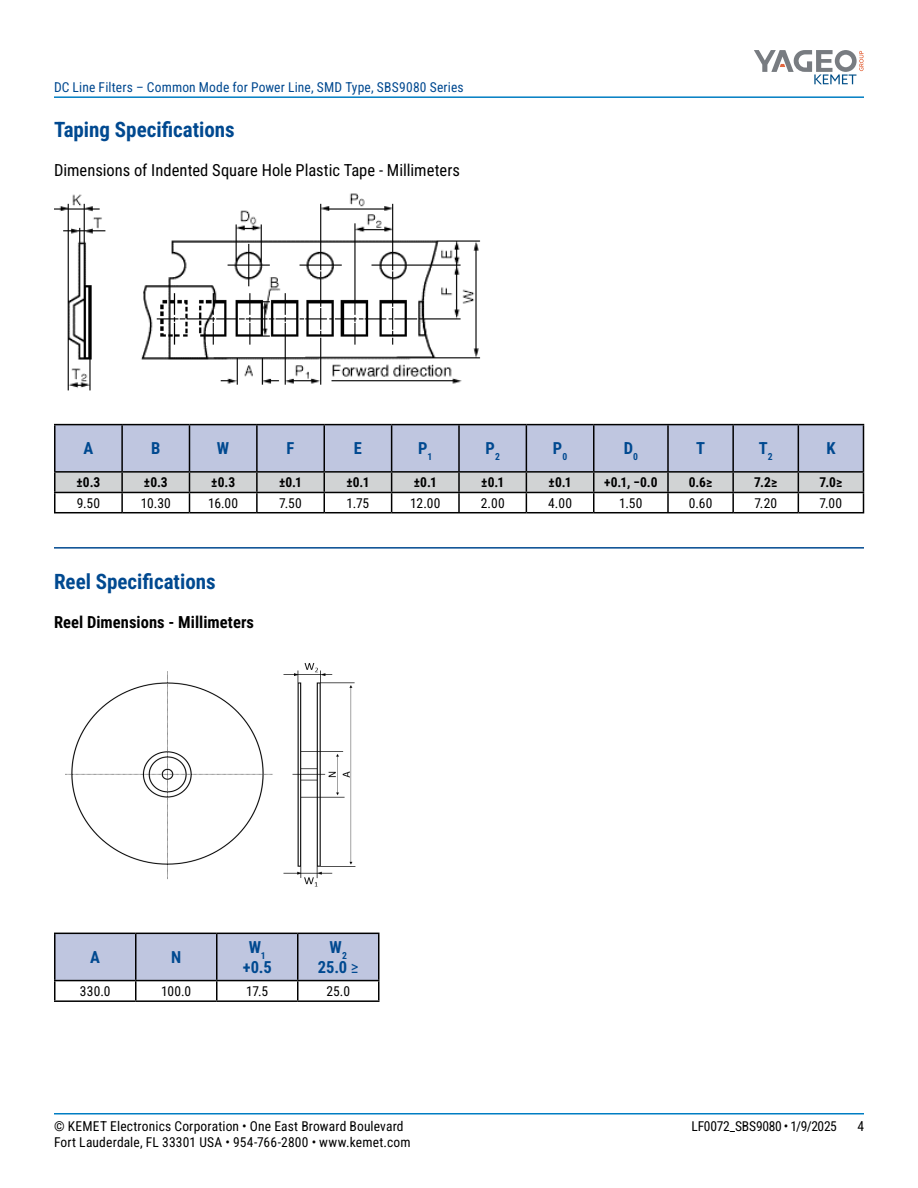
<style>
.page{position:relative;width:918px;height:1188px;background:#fff}
.page>*{position:absolute;margin:0;border:0;box-sizing:border-box;transform-origin:0 0}
.t1{font:700 21px "Roboto Condensed";color:#004990}
.t2{font:16.5px "Roboto Condensed";color:#000}
.t3{font:700 16.5px/19.8px "Roboto Condensed";color:#004990;text-align:center}
.t4{font:700 16.5px "Roboto Condensed";letter-spacing:.005em;color:#000}
.t5{font:13.5px "Roboto Condensed";letter-spacing:.01em;color:#000}
.t6{font:13.5px "Roboto Condensed";letter-spacing:.015em;color:#004990}
.t7{font:700 13.5px "Roboto Condensed";color:#000}
.t8{font:13.5px "Roboto Condensed";letter-spacing:-.02em;color:#000}
.s1{font-weight:400}
</style>
<div class="page">
<hr style="left:54px;top:1113px;width:810px;height:2px;background:#007dc3">
<hr style="left:54px;top:96px;width:810px;height:2px;background:#007dc3">
<svg style="left:754px;top:50px;width:110px;height:34px"></svg>
<hr style="left:54px;top:547px;width:810px;height:2px;background:#004990">
<img style="left:54px;top:193px;width:427px;height:198px">
<hr style="left:54px;top:424px;width:68px;height:1px;background:#000">
<hr style="left:122px;top:424px;width:68px;height:1px;background:#000">
<hr style="left:189px;top:424px;width:68px;height:1px;background:#000">
<hr style="left:257px;top:424px;width:67px;height:1px;background:#000">
<hr style="left:324px;top:424px;width:68px;height:1px;background:#000">
<hr style="left:392px;top:424px;width:67px;height:1px;background:#000">
<hr style="left:459px;top:424px;width:67px;height:1px;background:#000">
<hr style="left:526px;top:424px;width:68px;height:1px;background:#000">
<hr style="left:594px;top:424px;width:74px;height:1px;background:#000">
<hr style="left:668px;top:424px;width:65px;height:1px;background:#000">
<hr style="left:733px;top:424px;width:65px;height:1px;background:#000">
<hr style="left:798px;top:424px;width:66px;height:1px;background:#000">
<svg style="left:54px;top:425px;width:810px;height:87px"></svg>
<hr style="left:54px;top:512px;width:68px;height:1px;background:#000">
<hr style="left:122px;top:512px;width:68px;height:1px;background:#000">
<hr style="left:189px;top:512px;width:68px;height:1px;background:#000">
<hr style="left:257px;top:512px;width:67px;height:1px;background:#000">
<hr style="left:324px;top:512px;width:68px;height:1px;background:#000">
<hr style="left:392px;top:512px;width:67px;height:1px;background:#000">
<hr style="left:459px;top:512px;width:67px;height:1px;background:#000">
<hr style="left:526px;top:512px;width:68px;height:1px;background:#000">
<hr style="left:594px;top:512px;width:74px;height:1px;background:#000">
<hr style="left:668px;top:512px;width:65px;height:1px;background:#000">
<hr style="left:733px;top:512px;width:65px;height:1px;background:#000">
<hr style="left:798px;top:512px;width:66px;height:1px;background:#000">
<hr style="left:54px;top:492px;width:68px;height:1px;background:#000">
<hr style="left:122px;top:492px;width:68px;height:1px;background:#000">
<hr style="left:189px;top:492px;width:68px;height:1px;background:#000">
<hr style="left:257px;top:492px;width:67px;height:1px;background:#000">
<hr style="left:324px;top:492px;width:68px;height:1px;background:#000">
<hr style="left:392px;top:492px;width:67px;height:1px;background:#000">
<hr style="left:459px;top:492px;width:67px;height:1px;background:#000">
<hr style="left:526px;top:492px;width:68px;height:1px;background:#000">
<hr style="left:594px;top:492px;width:74px;height:1px;background:#000">
<hr style="left:668px;top:492px;width:65px;height:1px;background:#000">
<hr style="left:733px;top:492px;width:65px;height:1px;background:#000">
<hr style="left:798px;top:492px;width:66px;height:1px;background:#000">
<img style="left:65px;top:663px;width:291px;height:224px">
<svg style="left:54px;top:933px;width:326px;height:67px"></svg>
<hr style="left:54px;top:1000px;width:82px;height:2px;background:#000">
<hr style="left:136px;top:1000px;width:81px;height:2px;background:#000">
<hr style="left:217px;top:1000px;width:81px;height:2px;background:#000">
<hr style="left:298px;top:1000px;width:82px;height:2px;background:#000">
<p class="t6" style="left:54px;top:78px;width:411px">DC Line Filters – Common Mode for Power Line, SMD Type, SBS9080 Series</p>
<h1 class="t1" style="left:54px;top:115px;width:182px">Taping Specifications</h1>
<p class="t2" style="left:54px;top:159px;width:408px">Dimensions of Indented Square Hole Plastic Tape - Millimeters</p>
<p class="t3" style="left:84px;top:438px;width:11px">A</p>
<p class="t3" style="left:151px;top:438px;width:11px">B</p>
<p class="t3" style="left:217px;top:438px;width:14px">W</p>
<p class="t3" style="left:287px;top:438px;width:9px">F</p>
<p class="t3" style="left:354px;top:438px;width:10px">E</p>
<p class="t3" style="left:418px;top:438px;width:16px">P<sub>1</sub></p>
<p class="t3" style="left:485px;top:438px;width:16px">P<sub>2</sub></p>
<p class="t3" style="left:553px;top:438px;width:16px">P<sub>0</sub></p>
<p class="t3" style="left:624px;top:438px;width:16px">D<sub>0</sub></p>
<p class="t3" style="left:696px;top:438px;width:10px">T</p>
<p class="t3" style="left:759px;top:438px;width:16px">T<sub>2</sub></p>
<p class="t3" style="left:826px;top:438px;width:11px">K</p>
<p class="t7" style="left:76px;top:473px;width:26px">±0.3</p>
<p class="t7" style="left:144px;top:473px;width:26px">±0.3</p>
<p class="t7" style="left:211px;top:473px;width:26px">±0.3</p>
<p class="t7" style="left:279px;top:473px;width:25px">±0.1</p>
<p class="t7" style="left:346px;top:473px;width:25px">±0.1</p>
<p class="t7" style="left:414px;top:473px;width:25px">±0.1</p>
<p class="t7" style="left:481px;top:473px;width:25px">±0.1</p>
<p class="t7" style="left:549px;top:473px;width:25px">±0.1</p>
<p class="t7" style="left:604px;top:473px;width:55px">+0.1, −0.0</p>
<p class="t7" style="left:689px;top:473px;width:25px">0.6≥</p>
<p class="t7" style="left:754px;top:473px;width:24px">7.2≥</p>
<p class="t7" style="left:820px;top:473px;width:24px">7.0≥</p>
<p class="t5" style="left:77px;top:493px;width:25px">9.50</p>
<p class="t5" style="left:141px;top:493px;width:32px">10.30</p>
<p class="t5" style="left:208px;top:493px;width:32px">16.00</p>
<p class="t5" style="left:279px;top:493px;width:24px">7.50</p>
<p class="t5" style="left:347px;top:493px;width:24px">1.75</p>
<p class="t5" style="left:410px;top:493px;width:32px">12.00</p>
<p class="t5" style="left:481px;top:493px;width:26px">2.00</p>
<p class="t5" style="left:548px;top:493px;width:25px">4.00</p>
<p class="t5" style="left:619px;top:493px;width:25px">1.50</p>
<p class="t5" style="left:689px;top:493px;width:25px">0.60</p>
<p class="t5" style="left:754px;top:493px;width:24px">7.20</p>
<p class="t5" style="left:820px;top:493px;width:24px">7.00</p>
<h1 class="t1" style="left:54px;top:567px;width:163px">Reel Specifications</h1>
<p class="t4" style="left:54px;top:611px;width:202px">Reel Dimensions - Millimeters</p>
<p class="t3" style="left:90px;top:947px;width:11px">A</p>
<p class="t3" style="left:171px;top:947px;width:12px">N</p>
<p class="t3" style="left:243px;top:937px;width:30px">W<sub>1 </sub>+0.5</p>
<p class="t3" style="left:318px;top:937px;width:42px">W<sub>2<br></sub>25.0 <span class="s1">≥</span></p>
<p class="t5" style="left:80px;top:982px;width:32px">330.0</p>
<p class="t5" style="left:161px;top:982px;width:32px">100.0</p>
<p class="t5" style="left:246px;top:982px;width:24px">17.5</p>
<p class="t5" style="left:326px;top:982px;width:25px">25.0</p>
<p class="t5" style="left:54px;top:1116px;width:351px">© KEMET Electronics Corporation • One East Broward Boulevard</p>
<p class="t8" style="left:692px;top:1116px;width:147px">LF0072_SBS9080 • 1/9/2025</p>
<p class="t5" style="left:857px;top:1116px;width:8px">4</p>
<p class="t5" style="left:54px;top:1133px;width:358px">Fort Lauderdale, FL 33301 USA • 954-766-2800 • www.kemet.com</p>
</div>
